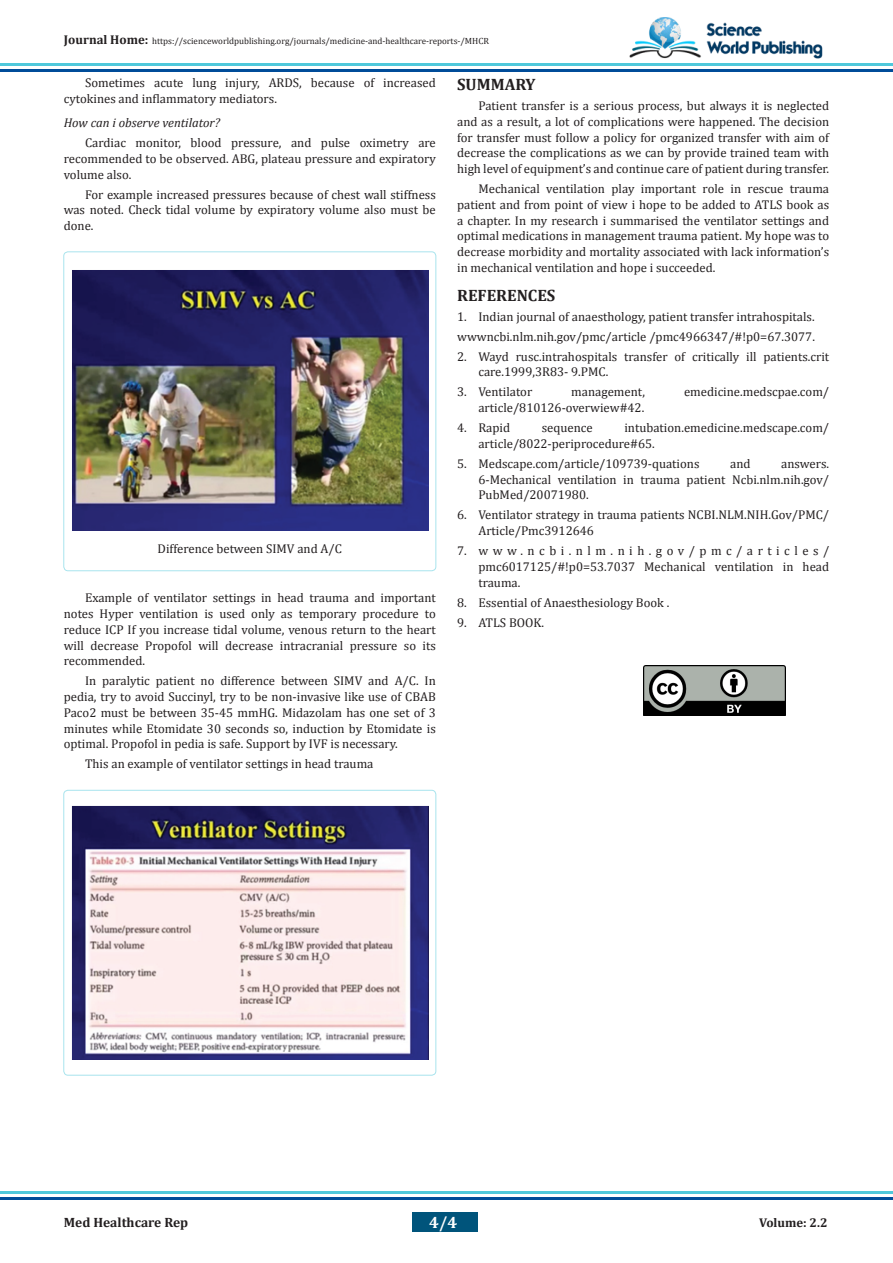
<style>
.page{position:relative;width:893px;height:1263px;background:#fff}
.page>*{position:absolute;margin:0;border:0;box-sizing:border-box;transform-origin:0 0}
.t1{font:700 16.5px "Cambria";color:#231f20}
.t2{font:700 16.5px "Cambria";color:#fff}
.t3{font:700 13.5px "Cambria";color:#231f20}
.t4{font:12.75px/15.8px "Cambria";color:#231f20;text-align:justify}
.t5{font:italic 12.75px "Cambria";color:#231f20}
.t6{font:700 12.75px "Cambria";color:#231f20}
.t7{font:9px "Cambria";color:#231f20}
.s1{font-weight:700;font-size:12.75px}
</style>
<div class="page">
<div style="left:412px;top:1212px;width:66px;height:19px;background:#00547b"></div>
<img style="left:623px;top:17px;width:206px;height:47px">
<hr style="left:0;top:64px;width:893px;height:2px;background:#4fc8db">
<hr style="left:0;top:70px;width:893px;height:2px;background:#004c99">
<hr style="left:0;top:1192px;width:893px;height:2px;background:#4fc8db">
<hr style="left:0;top:1198px;width:893px;height:2px;background:#004c99">
<img style="left:72px;top:270px;width:356px;height:261px">
<div style="left:63px;top:251px;width:373px;height:320px;border:1px solid #4fc8db;border-radius:4px"></div>
<img style="left:71px;top:806px;width:357px;height:254px">
<div style="left:63px;top:790px;width:373px;height:285px;border:1px solid #4fc8db;border-radius:4px"></div>
<img style="left:643px;top:665px;width:143px;height:50px">
<p class="t7" style="left:64px;top:35px;width:427px"><span class="s1">Journal Home:</span> https://scienceworldpublishing.org/journals/medicine-and-healthcare-reports-/MHCR</p>
<p class="t4" style="left:64px;top:75px;width:374px;text-indent:21px">Sometimes acute lung injury, ARDS, because of increased cytokines and inflammatory mediators.</p>
<p class="t5" style="left:64px;top:114px;width:158px">How can i observe ventilator?</p>
<p class="t4" style="left:64px;top:135px;width:374px;text-indent:21px">Cardiac monitor, blood pressure, and pulse oximetry are recommended to be observed. ABG, plateau pressure and expiratory volume also.</p>
<p class="t4" style="left:64px;top:186px;width:374px;text-indent:21px">For example increased pressures because of chest wall stiffness was noted. Check tidal volume by expiratory volume also must be done.</p>
<p class="t4" style="left:158px;top:541px;width:186px">Difference between SIMV and A/C</p>
<p class="t4" style="left:64px;top:590px;width:374px;text-indent:21px">Example of ventilator settings in head trauma and important notes Hyper ventilation is used only as temporary procedure to reduce ICP If you increase tidal volume, venous return to the heart will decrease Propofol will decrease intracranial pressure so its recommended.</p>
<p class="t4" style="left:64px;top:673px;width:374px;text-indent:21px">In paralytic patient no difference between SIMV and A/C. In pedia, try to avoid Succinyl, try to be non-invasive like use of CBAB Paco2 must be between 35-45 mmHG. Midazolam has one set of 3 minutes while Etomidate 30 seconds so, induction by Etomidate is optimal. Propofol in pedia is safe. Support by IVF is necessary.</p>
<p class="t4" style="left:85px;top:756px;width:290px">This an example of ventilator settings in head trauma</p>
<p class="t1" style="left:457px;top:73px;width:80px">SUMMARY</p>
<p class="t4" style="left:457px;top:98px;width:374px;text-indent:21px">Patient transfer is a serious process, but always it is neglected and as a result, a lot of complications were happened. The decision for transfer must follow a policy for organized transfer with aim of decrease the complications as we can by provide trained team with high level of equipment’s and continue care of patient during transfer.</p>
<p class="t4" style="left:457px;top:181px;width:374px;text-indent:21px">Mechanical ventilation play important role in rescue trauma patient and from point of view i hope to be added to ATLS book as a chapter. In my research i summarised the ventilator settings and optimal medications in management trauma patient. My hope was to decrease morbidity and mortality associated with lack information’s in mechanical ventilation and hope i succeeded.</p>
<p class="t1" style="left:457px;top:283px;width:100px">REFERENCES</p>
<p class="t4" style="left:457px;top:308px;width:359px">1. Indian journal of anaesthology, patient transfer intrahospitals.</p>
<p class="t4" style="left:457px;top:328px;width:359px">wwwncbi.nlm.nih.gov/pmc/article /pmc4966347/#!p0=67.3077.</p>
<p class="t4" style="left:478px;top:348px;width:352px;text-indent:-21px">2. Wayd rusc.intrahospitals transfer of critically ill patients.crit care.1999,3R83- 9.PMC.</p>
<p class="t4" style="left:457px;top:384px;width:77px">3. Ventilator</p>
<p class="t4" style="left:571px;top:384px;width:75px">management,</p>
<p class="t4" style="left:684px;top:384px;width:147px">emedicine.medscpae.com/</p>
<p class="t4" style="left:478px;top:400px;width:167px">article/810126-overwiew#42.</p>
<p class="t4" style="left:457px;top:420px;width:55px">4. Rapid</p>
<p class="t4" style="left:542px;top:420px;width:52px">sequence</p>
<p class="t4" style="left:478px;top:420px;width:352px;text-indent:146px">intubation.emedicine.medscape.com/ article/8022-periprocedure#65.</p>
<p class="t4" style="left:457px;top:456px;width:244px">5. Medscape.com/article/109739-quations</p>
<p class="t4" style="left:730px;top:456px;width:22px">and</p>
<p class="t4" style="left:478px;top:456px;width:352px;text-indent:303px">answers.<br>6-Mechanical ventilation in trauma patient Ncbi.nlm.nih.gov/ PubMed/20071980.</p>
<p class="t4" style="left:478px;top:507px;width:352px;text-indent:-21px">6. Ventilator strategy in trauma patients NCBI.NLM.NIH.Gov/PMC/<br>Article/Pmc3912646</p>
<p class="t4" style="left:478px;top:543px;width:352px;text-indent:-21px">7. www.ncbi.nlm.nih.gov/pmc/articles/ pmc6017125/#!p0=53.7037 Mechanical ventilation in head trauma.</p>
<p class="t4" style="left:457px;top:594px;width:214px">8. Essential of Anaesthesiology Book .</p>
<p class="t4" style="left:457px;top:614px;width:88px">9. ATLS BOOK.</p>
<p class="t2" style="left:429px;top:1211px;width:29px">4/4</p>
<p class="t3" style="left:64px;top:1213px;width:126px">Med Healthcare Rep</p>
<p class="t6" style="left:759px;top:1213px;width:70px">Volume: 2.2</p>
</div>
